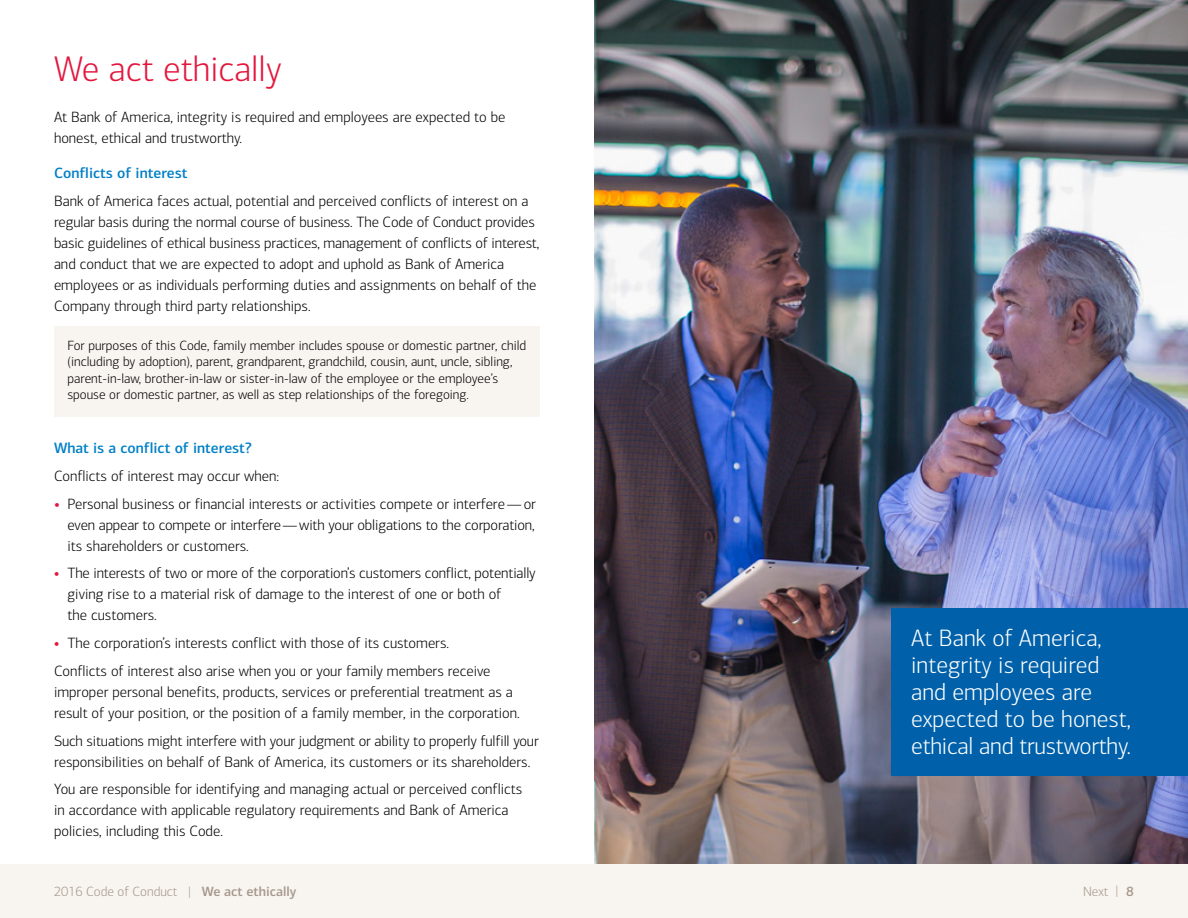
<style>
.page{position:relative;width:1188px;height:918px;background:#fff}
.page>*{position:absolute;margin:0;border:0;box-sizing:border-box;transform-origin:0 0}
.t1{font:300 36px "Connections";color:#e3173e}
.t2{font:300 24px/27px "Connections";color:#fff}
.t3{font:300 15px/21px "Connections";color:#000}
.t4{font:500 15px "Connections";color:#0080c6}
.t5{font:300 13.5px/16.5px "Connections";color:#000}
.t6{font:300 13.5px "Connections";color:#a5978a}
.t7{font:500 13.5px "Connections";color:#a5978a}
.s1{font-weight:700;color:#e3173e}
.s2{font-weight:500}
</style>
<div class="page">
<div style="left:0;top:864px;width:1188px;height:54px;background:#f8f4f0"></div>
<img style="left:594px;top:0;width:594px;height:864px">
<div style="left:891px;top:608px;width:297px;height:167px;background:#0061aa"></div>
<div style="left:54px;top:326px;width:486px;height:91px;background:#f8f4f0"></div>
<h1 class="t1" style="left:54px;top:48px;width:229px">We act ethically</h1>
<p class="t3" style="left:54px;top:107px;width:453px">At Bank of America, integrity is required and employees are expected to be honest, ethical and trustworthy.</p>
<p class="t4" style="left:54px;top:164px;width:135px">Conflicts of interest</p>
<p class="t3" style="left:54px;top:190px;width:487px">Bank of America faces actual, potential and perceived conflicts of interest on a regular basis during the normal course of business. The Code of Conduct provides basic guidelines of ethical business practices, management of conflicts of interest, and conduct that we are expected to adopt and uphold as Bank of America employees or as individuals performing duties and assignments on behalf of the Company through third party relationships.</p>
<p class="t5" style="left:68px;top:337px;width:460px">For purposes of this Code, family member includes spouse or domestic partner, child (including by adoption), parent, grandparent, grandchild, cousin, aunt, uncle, sibling, parent-in-law, brother-in-law or sister-in-law of the employee or the employee’s spouse or domestic partner, as well as step relationships of the foregoing.</p>
<p class="t4" style="left:54px;top:439px;width:199px">What is a conflict of interest?</p>
<p class="t3" style="left:54px;top:465px;width:226px">Conflicts of interest may occur when:</p>
<p class="t3" style="left:67px;top:493px;width:470px;text-align:justify;text-indent:-13px"><span class="s1">•</span> Personal business or financial interests or activities compete or interfere—or even appear to compete or interfere—with your obligations to the corporation, its shareholders or customers.</p>
<p class="t3" style="left:67px;top:563px;width:470px;text-indent:-14px"><span class="s1">•</span> The interests of two or more of the corporation’s customers conflict, potentially giving rise to a material risk of damage to the interest of one or both of<br>the customers.</p>
<p class="t3" style="left:54px;top:629px;width:438px;line-height:27.8px"><span class="s1">•</span> The corporation’s interests conflict with those of its customers.<br>Conflicts of interest also arise when you or your family members receive</p>
<p class="t3" style="left:54px;top:681px;width:467px">improper personal benefits, products, services or preferential treatment as a result of your position, or the position of a family member, in the corporation.</p>
<p class="t3" style="left:54px;top:730px;width:486px">Such situations might interfere with your judgment or ability to properly fulfill your responsibilities on behalf of Bank of America, its customers or its shareholders.</p>
<p class="t3" style="left:54px;top:779px;width:470px">You are responsible for identifying and managing actual or perceived conflicts in accordance with applicable regulatory requirements and Bank of America policies, including this Code.</p>
<h2 class="t2" style="left:911px;top:625px;width:221px">At Bank of America, integrity is required and employees are expected to be honest, ethical and trustworthy.</h2>
<p class="t6" style="left:1083px;top:884px;width:37px">Next |</p>
<p class="t6" style="left:54px;top:884px;width:244px">2016 Code of Conduct | <span class="s2">We act ethically</span></p>
<p class="t7" style="left:1126px;top:883px;width:9px">8</p>
</div>
